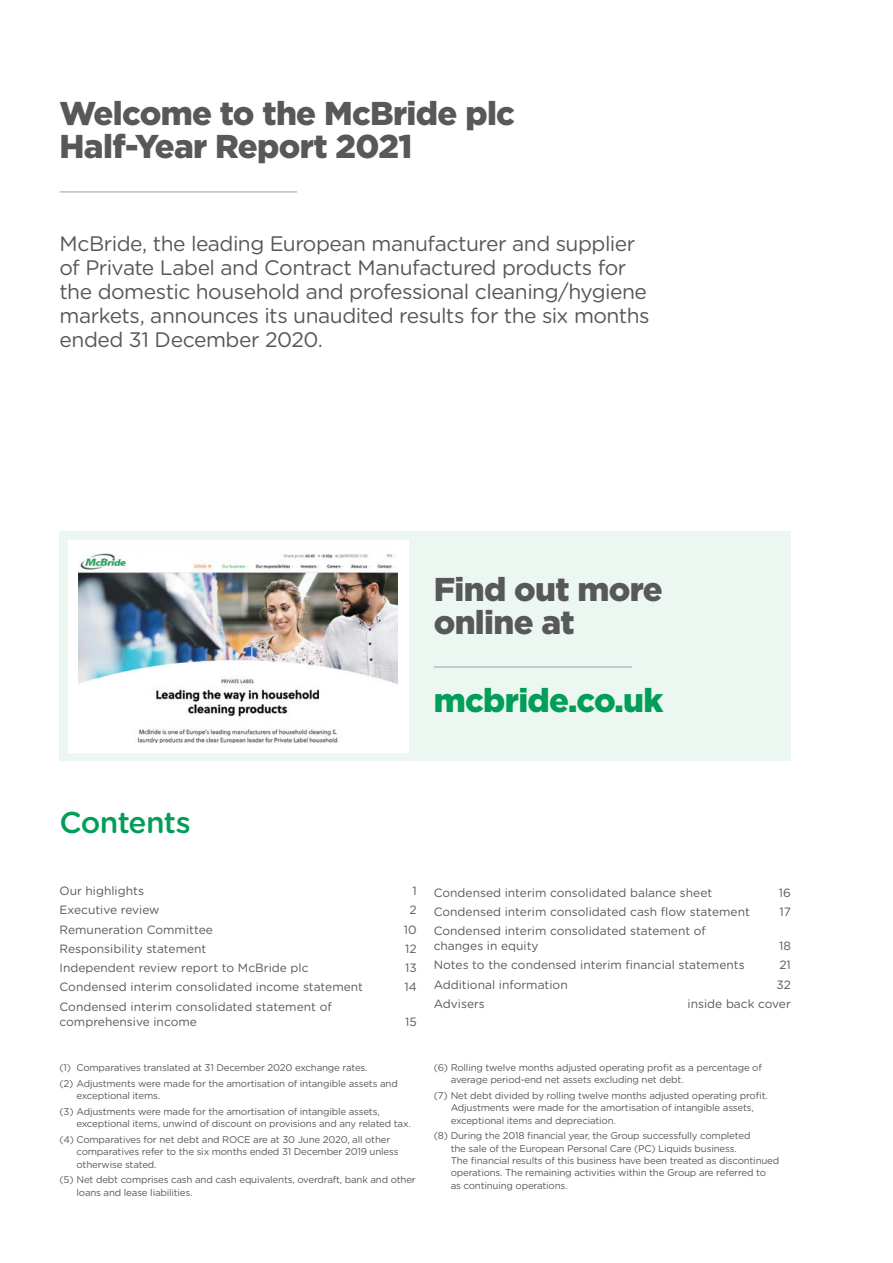
<style>
.page{position:relative;width:893px;height:1263px;background:#fff}
.page>*{position:absolute;margin:0;border:0;box-sizing:border-box;transform-origin:0 0}
.t1{font:900 33px/33px "Gotham";letter-spacing:-.02em;color:#57585a}
.t2{font:900 33px "Gotham";letter-spacing:-.02em;color:#009e58}
.t3{font:500 30px "Gotham Rounded";letter-spacing:-.03em;color:#009e58}
.t4{font:21px/24px "Gotham Rounded";letter-spacing:-.025em;color:#57585a}
.t5{font:12px/15px "Gotham Rounded";color:#57585a}
.t6{font:9.75px/12.3px "Gotham Rounded";letter-spacing:-.02em;color:#57585a}
</style>
<div class="page">
<hr style="left:60px;top:191px;width:237px;height:1px;background:#a8a9ad">
<div style="left:60px;top:531px;width:731px;height:230px;background:#edf7f1"></div>
<div style="left:68px;top:540px;width:340px;height:213px;background:#fff"></div>
<img style="left:79px;top:553px;width:319px;height:189px">
<hr style="left:434px;top:666px;width:198px;height:1px;background:#a8a9ad">
<h1 class="t1" style="left:60px;top:97px;width:457px">Welcome to the McBride plc<br>Half‑Year Report 2021</h1>
<p class="t4" style="left:60px;top:230px;width:592px">McBride, the leading European manufacturer and supplier of Private Label and Contract Manufactured products for the domestic household and professional cleaning/hygiene markets, announces its unaudited results for the six months ended 31 December 2020.</p>
<h1 class="t1" style="left:434px;top:573px;width:231px">Find out more online at</h1>
<h1 class="t2" style="left:434px;top:677px;width:231px">mcbride.co.uk</h1>
<h2 class="t3" style="left:60px;top:801px;width:133px">Contents</h2>
<p class="t5" style="left:60px;top:883px;width:86px">Our highlights</p>
<p class="t5" style="left:412px;top:883px;width:6px">1</p>
<p class="t5" style="left:60px;top:902px;width:101px">Executive review</p>
<p class="t5" style="left:410px;top:902px;width:9px">2</p>
<p class="t5" style="left:60px;top:921px;width:155px">Remuneration Committee</p>
<p class="t5" style="left:404px;top:921px;width:14px">10</p>
<p class="t5" style="left:60px;top:940px;width:148px">Responsibility statement</p>
<p class="t5" style="left:405px;top:940px;width:13px">12</p>
<p class="t5" style="left:60px;top:960px;width:250px">Independent review report to McBride plc</p>
<p class="t5" style="left:405px;top:960px;width:13px">13</p>
<p class="t5" style="left:60px;top:979px;width:305px">Condensed interim consolidated income statement</p>
<p class="t5" style="left:404px;top:979px;width:14px">14</p>
<p class="t5" style="left:60px;top:998px;width:274px">Condensed interim consolidated statement of comprehensive income</p>
<p class="t5" style="left:405px;top:1013px;width:13px">15</p>
<p class="t6" style="left:60px;top:1059px;width:340px;line-height:15.8px">(1) Comparatives translated at 31 December 2020 exchange rates.<br>(2) Adjustments were made for the amortisation of intangible assets and</p>
<p class="t6" style="left:60px;top:1087px;width:322px;line-height:15.8px;text-indent:17px">exceptional items.<br>(3) Adjustments were made for the amortisation of intangible assets,</p>
<p class="t6" style="left:60px;top:1115px;width:353px;line-height:15.8px;text-indent:17px">exceptional items, unwind of discount on provisions and any related tax. (4) Comparatives for net debt and ROCE are at 30 June 2020, all other</p>
<p class="t6" style="left:77px;top:1145px;width:323px">comparatives refer to the six months ended 31 December 2019 unless otherwise stated.</p>
<p class="t6" style="left:77px;top:1173px;width:341px;text-indent:-17px">(5) Net debt comprises cash and cash equivalents, overdraft, bank and other loans and lease liabilities.</p>
<p class="t5" style="left:434px;top:884px;width:280px">Condensed interim consolidated balance sheet</p>
<p class="t5" style="left:779px;top:884px;width:14px">16</p>
<p class="t5" style="left:434px;top:904px;width:318px">Condensed interim consolidated cash flow statement</p>
<p class="t5" style="left:779px;top:904px;width:13px">17</p>
<p class="t5" style="left:434px;top:923px;width:274px">Condensed interim consolidated statement of changes in equity</p>
<p class="t5" style="left:779px;top:938px;width:13px">18</p>
<p class="t5" style="left:434px;top:957px;width:312px">Notes to the condensed interim financial statements</p>
<p class="t5" style="left:779px;top:957px;width:13px">21</p>
<p class="t5" style="left:434px;top:976px;width:135px">Additional information</p>
<p class="t5" style="left:776px;top:976px;width:16px">32</p>
<p class="t5" style="left:434px;top:996px;width:53px">Advisers</p>
<p class="t5" style="left:688px;top:996px;width:105px">inside back cover</p>
<p class="t6" style="left:451px;top:1061px;width:313px;text-indent:-17px">(6) Rolling twelve months adjusted operating profit as a percentage of average period-end net assets excluding net debt.</p>
<p class="t6" style="left:451px;top:1089px;width:319px;text-indent:-17px">(7) Net debt divided by rolling twelve months adjusted operating profit.<br>Adjustments were made for the amortisation of intangible assets, exceptional items and depreciation.</p>
<p class="t6" style="left:451px;top:1129px;width:330px;text-indent:-17px">(8) During the 2018 financial year, the Group successfully completed<br>the sale of the European Personal Care (PC) Liquids business.<br>The financial results of this business have been treated as discontinued operations. The remaining activities within the Group are referred to<br>as continuing operations.</p>
</div>
